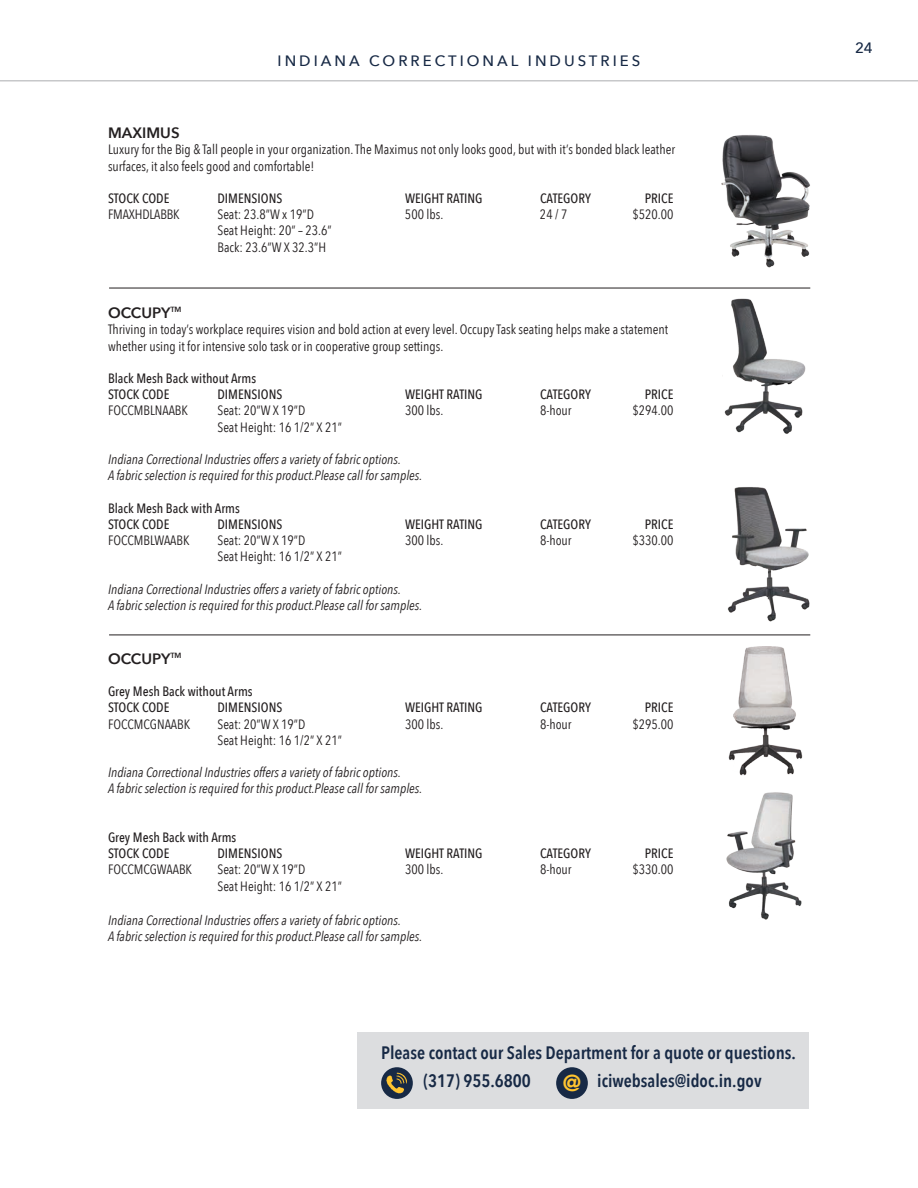
<style>
.page{position:relative;width:918px;height:1188px;background:#fff}
.page>*{position:absolute;margin:0;border:0;box-sizing:border-box;transform-origin:0 0}
.t1{font:900 22.95px "Avenir";color:#ffc42f}
.t2{font:600 18px "Avenir Next Condensed";color:#172945}
.t3{font:500 15px "Avenir Next";letter-spacing:.2em;color:#172945}
.t4{font:600 15px "Avenir Next";color:#231f20}
.t5{font:13.5px/16.2px "Avenir Next Condensed";color:#231f20}
.t6{font:italic 13.5px "Avenir Next Condensed";color:#231f20}
.t7{font:500 13.5px "Avenir Next Condensed";color:#231f20}
</style>
<div class="page">
<hr style="left:0;top:80px;width:918px;height:2px;background:#c7c8ca">
<img style="left:721px;top:134px;width:89px;height:134px">
<hr style="left:109px;top:288px;width:701px;height:1px;background:#231f20">
<img style="left:724px;top:298px;width:82px;height:136px">
<img style="left:726px;top:792px;width:76px;height:128px">
<hr style="left:109px;top:635px;width:701px;height:1px;background:#231f20">
<img style="left:727px;top:487px;width:83px;height:135px">
<img style="left:728px;top:646px;width:75px;height:129px">
<div style="left:357px;top:1032px;width:452px;height:77px;background:#dcdddf"></div>
<svg style="left:381px;top:1067px;width:32px;height:32px"></svg>
<img style="left:386px;top:1072px;width:22px;height:22px">
<div style="left:556px;top:1067px;width:32px;height:32px;background:#172945;border-radius:50%"></div>
<p class="t3" style="left:278px;top:48px;width:364px">INDIANA CORRECTIONAL INDUSTRIES</p>
<p class="t4" style="left:108px;top:120px;width:73px">MAXIMUS</p>
<p class="t5" style="left:108px;top:141px;width:569px">Luxury for the Big &amp; Tall people in your organization. The Maximus not only looks good, but with it’s bonded black leather surfaces, it also feels good and comfortable!</p>
<p class="t7" style="left:108px;top:190px;width:63px">STOCK CODE</p>
<p class="t7" style="left:217px;top:190px;width:66px">DIMENSIONS</p>
<p class="t7" style="left:405px;top:190px;width:79px">WEIGHT RATING</p>
<p class="t7" style="left:540px;top:190px;width:52px">CATEGORY</p>
<p class="t7" style="left:645px;top:190px;width:30px">PRICE</p>
<p class="t5" style="left:108px;top:206px;width:73px">FMAXHDLABBK</p>
<p class="t5" style="left:217px;top:206px;width:98px">Seat: 23.8”W x 19”D</p>
<p class="t5" style="left:405px;top:206px;width:40px">500 lbs.</p>
<p class="t5" style="left:540px;top:206px;width:29px">24 / 7</p>
<p class="t5" style="left:633px;top:206px;width:42px">$520.00</p>
<p class="t5" style="left:217px;top:222px;width:116px">Seat Height: 20” – 23.6”</p>
<p class="t5" style="left:217px;top:238px;width:110px">Back: 23.6”W X 32.3”H</p>
<p class="t4" style="left:108px;top:300px;width:75px">OCCUPY<sup>TM</sup></p>
<p class="t5" style="left:108px;top:321px;width:562px">Thriving in today’s workplace requires vision and bold action at every level. Occupy Task seating helps make a statement whether using it for intensive solo task or in cooperative group settings.</p>
<p class="t7" style="left:108px;top:370px;width:150px">Black Mesh Back without Arms</p>
<p class="t7" style="left:108px;top:386px;width:63px">STOCK CODE</p>
<p class="t7" style="left:217px;top:386px;width:66px">DIMENSIONS</p>
<p class="t7" style="left:405px;top:386px;width:79px">WEIGHT RATING</p>
<p class="t7" style="left:540px;top:386px;width:52px">CATEGORY</p>
<p class="t7" style="left:645px;top:386px;width:30px">PRICE</p>
<p class="t5" style="left:108px;top:402px;width:82px">FOCCMBLNAABK</p>
<p class="t5" style="left:217px;top:402px;width:89px">Seat: 20”W X 19”D</p>
<p class="t5" style="left:405px;top:402px;width:40px">300 lbs.</p>
<p class="t5" style="left:540px;top:402px;width:33px">8-hour</p>
<p class="t5" style="left:633px;top:402px;width:42px">$294.00</p>
<p class="t5" style="left:217px;top:418px;width:126px">Seat Height: 16 1/2” X 21”</p>
<p class="t6" style="left:108px;top:451px;width:294px">Indiana Correctional Industries offers a variety of fabric options.</p>
<p class="t6" style="left:108px;top:467px;width:316px">A fabric selection is required for this product.Please call for samples.</p>
<p class="t7" style="left:108px;top:500px;width:133px">Black Mesh Back with Arms</p>
<p class="t7" style="left:108px;top:516px;width:63px">STOCK CODE</p>
<p class="t7" style="left:217px;top:516px;width:66px">DIMENSIONS</p>
<p class="t7" style="left:405px;top:516px;width:79px">WEIGHT RATING</p>
<p class="t7" style="left:540px;top:516px;width:52px">CATEGORY</p>
<p class="t7" style="left:645px;top:516px;width:30px">PRICE</p>
<p class="t5" style="left:108px;top:531px;width:83px">FOCCMBLWAABK</p>
<p class="t5" style="left:217px;top:531px;width:89px">Seat: 20”W X 19”D</p>
<p class="t5" style="left:405px;top:531px;width:40px">300 lbs.</p>
<p class="t5" style="left:540px;top:531px;width:33px">8-hour</p>
<p class="t5" style="left:633px;top:531px;width:42px">$330.00</p>
<p class="t5" style="left:217px;top:548px;width:126px">Seat Height: 16 1/2” X 21”</p>
<p class="t6" style="left:108px;top:581px;width:294px">Indiana Correctional Industries offers a variety of fabric options.</p>
<p class="t6" style="left:108px;top:597px;width:316px">A fabric selection is required for this product.Please call for samples.</p>
<p class="t4" style="left:108px;top:646px;width:75px">OCCUPY<sup>TM</sup></p>
<p class="t7" style="left:108px;top:683px;width:146px">Grey Mesh Back without Arms</p>
<p class="t7" style="left:108px;top:699px;width:63px">STOCK CODE</p>
<p class="t7" style="left:217px;top:699px;width:66px">DIMENSIONS</p>
<p class="t7" style="left:405px;top:699px;width:79px">WEIGHT RATING</p>
<p class="t7" style="left:540px;top:699px;width:52px">CATEGORY</p>
<p class="t7" style="left:645px;top:699px;width:30px">PRICE</p>
<p class="t5" style="left:108px;top:715px;width:84px">FOCCMCGNAABK</p>
<p class="t5" style="left:217px;top:715px;width:89px">Seat: 20”W X 19”D</p>
<p class="t5" style="left:405px;top:715px;width:40px">300 lbs.</p>
<p class="t5" style="left:540px;top:715px;width:33px">8-hour</p>
<p class="t5" style="left:633px;top:715px;width:42px">$295.00</p>
<p class="t5" style="left:217px;top:731px;width:126px">Seat Height: 16 1/2” X 21”</p>
<p class="t6" style="left:108px;top:764px;width:294px">Indiana Correctional Industries offers a variety of fabric options.</p>
<p class="t6" style="left:108px;top:780px;width:316px">A fabric selection is required for this product.Please call for samples.</p>
<p class="t7" style="left:108px;top:829px;width:130px">Grey Mesh Back with Arms</p>
<p class="t7" style="left:108px;top:845px;width:63px">STOCK CODE</p>
<p class="t7" style="left:217px;top:845px;width:66px">DIMENSIONS</p>
<p class="t7" style="left:405px;top:845px;width:79px">WEIGHT RATING</p>
<p class="t7" style="left:540px;top:845px;width:52px">CATEGORY</p>
<p class="t7" style="left:645px;top:845px;width:30px">PRICE</p>
<p class="t5" style="left:108px;top:861px;width:86px">FOCCMCGWAABK</p>
<p class="t5" style="left:217px;top:861px;width:89px">Seat: 20”W X 19”D</p>
<p class="t5" style="left:405px;top:861px;width:40px">300 lbs.</p>
<p class="t5" style="left:540px;top:861px;width:33px">8-hour</p>
<p class="t5" style="left:633px;top:861px;width:42px">$330.00</p>
<p class="t5" style="left:217px;top:877px;width:126px">Seat Height: 16 1/2” X 21”</p>
<p class="t6" style="left:108px;top:912px;width:294px">Indiana Correctional Industries offers a variety of fabric options.</p>
<p class="t6" style="left:108px;top:928px;width:316px">A fabric selection is required for this product.Please call for samples.</p>
<p class="t2" style="left:381px;top:1037px;width:416px">Please contact our Sales Department for a quote or questions.</p>
<p class="t2" style="left:423px;top:1065px;width:109px">(317) 955.6800</p>
<p class="t1" style="left:563px;top:1064px;width:20px">@</p>
<p class="t2" style="left:597px;top:1065px;width:166px">iciwebsales@idoc.in.gov</p>
<p class="t3" style="left:855px;top:35px;width:19px">24</p>
</div>
